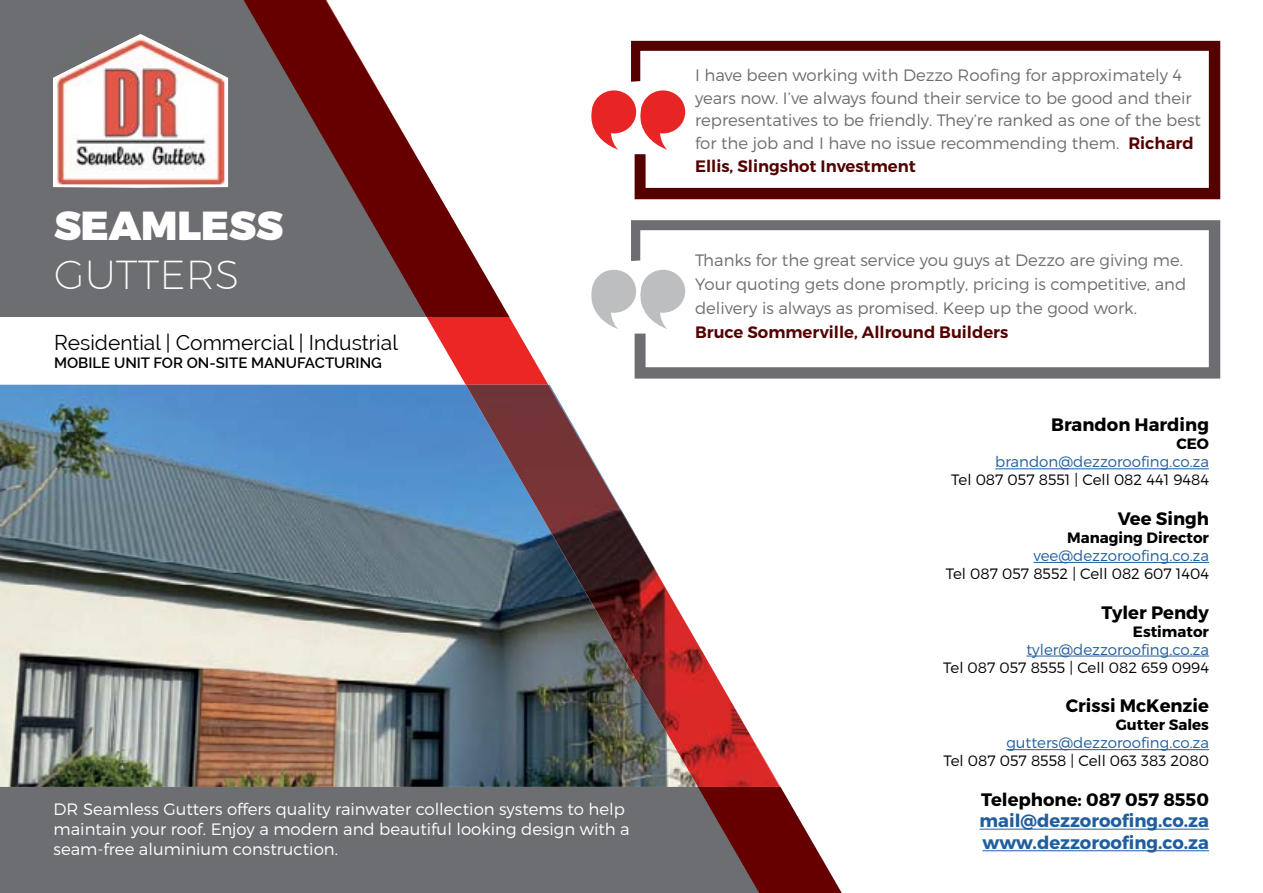
<style>
.page{position:relative;width:1263px;height:893px;background:#fff}
.page>*{position:absolute;margin:0;border:0;box-sizing:border-box;transform-origin:0 0}
.t1{font:900 40.5px "Montserrat";color:#fff}
.t2{font:200 40.5px "Montserrat";color:#fff}
.t3{font:21px "Raleway";color:#000}
.t4{font:700 18px "Montserrat";color:#000}
.t5{font:700 18px/21.6px "Montserrat";color:#215e9e}
.t6{font:300 16.5px/23px "Montserrat";color:#6d6e71}
.t7{font:300 16.5px/19.8px "Montserrat";color:#fff}
.t8{font:600 16.5px "Montserrat";color:#540000}
.t9{font:300 15px "Montserrat";color:#000}
.t10{font:300 15px "Montserrat";color:#215e9e}
.t11{font:700 15px "Montserrat";color:#000}
.t12{font:600 15px "Raleway";color:#000}
.s1{font-weight:600;color:#540000}
</style>
<div class="page">
<img style="left:0;top:385px;width:326px;height:402px">
<div style="left:0;top:787px;width:842px;height:106px;background:#6d6e71"></div>
<div style="left:0;top:0;width:244px;height:317px;background:#6d6e71"></div>
<svg style="left:53px;top:34px;width:175px;height:154px"></svg>
<img style="left:57px;top:39px;width:167px;height:146px">
<svg style="left:780px;top:41px;width:440px;height:158px"></svg>
<svg style="left:780px;top:220px;width:440px;height:159px"></svg>
<svg style="left:326px;top:40px;width:454px;height:747px"></svg>
<img style="left:466px;top:385px;width:314px;height:402px">
<svg style="left:698px;top:787px;width:143px;height:106px"></svg>
<svg style="left:244px;top:0;width:265px;height:317px"></svg>
<hr style="left:995px;top:468px;width:214px;height:1px;background:#215e9e">
<hr style="left:1033px;top:562px;width:176px;height:1px;background:#215e9e">
<hr style="left:1026px;top:656px;width:183px;height:1px;background:#215e9e">
<hr style="left:1006px;top:749px;width:203px;height:1px;background:#215e9e">
<hr style="left:980px;top:829px;width:229px;height:1px;background:#215e9e">
<hr style="left:982px;top:850px;width:227px;height:1px;background:#215e9e">
<h1 class="t1" style="left:54px;top:201px;width:230px">SEAMLESS</h1>
<h1 class="t2" style="left:54px;top:250px;width:187px">GUTTERS</h1>
<p class="t3" style="left:54px;top:331px;width:345px">Residential | Commercial | Industrial</p>
<p class="t12" style="left:54px;top:354px;width:329px">MOBILE UNIT FOR ON-SITE MANUFACTURING</p>
<p class="t7" style="left:54px;top:799px;width:578px">DR Seamless Gutters offers quality rainwater collection systems to help maintain your roof. Enjoy a modern and beautiful looking design with a seam-free aluminium construction.</p>
<p class="t6" style="left:695px;top:63px;width:507px">I have been working with Dezzo Roofing for approximately 4 years now. I’ve always found their service to be good and their representatives to be friendly. They’re ranked as one of the best for the job and I have no issue recommending them. <span class="s1">Richard Ellis, Slingshot Investment</span></p>
<p class="t6" style="left:695px;top:248px;width:493px;line-height:24px">Thanks for the great service you guys at Dezzo are giving me.<br>Your quoting gets done promptly, pricing is competitive, and delivery is always as promised. Keep up the good work.</p>
<p class="t8" style="left:695px;top:322px;width:315px">Bruce Sommerville, Allround Builders</p>
<p class="t4" style="left:1051px;top:414px;width:159px">Brandon Harding</p>
<p class="t11" style="left:1176px;top:435px;width:34px">CEO</p>
<p class="t10" style="left:995px;top:453px;width:215px">brandon@dezzoroofing.co.za</p>
<p class="t9" style="left:951px;top:471px;width:259px">Tel 087 057 8551 | Cell 082 441 9484</p>
<p class="t4" style="left:1118px;top:507px;width:92px">Vee Singh</p>
<p class="t11" style="left:1067px;top:528px;width:143px">Managing Director</p>
<p class="t10" style="left:1033px;top:546px;width:177px">vee@dezzoroofing.co.za</p>
<p class="t9" style="left:946px;top:564px;width:265px">Tel 087 057 8552 | Cell 082 607 1404</p>
<p class="t4" style="left:1101px;top:601px;width:109px">Tyler Pendy</p>
<p class="t11" style="left:1133px;top:622px;width:77px">Estimator</p>
<p class="t10" style="left:1026px;top:640px;width:184px">tyler@dezzoroofing.co.za</p>
<p class="t9" style="left:943px;top:658px;width:267px">Tel 087 057 8555 | Cell 082 659 0994</p>
<p class="t4" style="left:1066px;top:695px;width:145px">Crissi McKenzie</p>
<p class="t11" style="left:1116px;top:715px;width:95px">Gutter Sales</p>
<p class="t10" style="left:1006px;top:734px;width:204px">gutters@dezzoroofing.co.za</p>
<p class="t9" style="left:943px;top:752px;width:267px">Tel 087 057 8558 | Cell 063 383 2080</p>
<p class="t4" style="left:981px;top:788px;width:229px">Telephone: 087 057 8550</p>
<p class="t5" style="left:980px;top:810px;width:231px">mail@dezzoroofing.co.za www.dezzoroofing.co.za</p>
</div>
